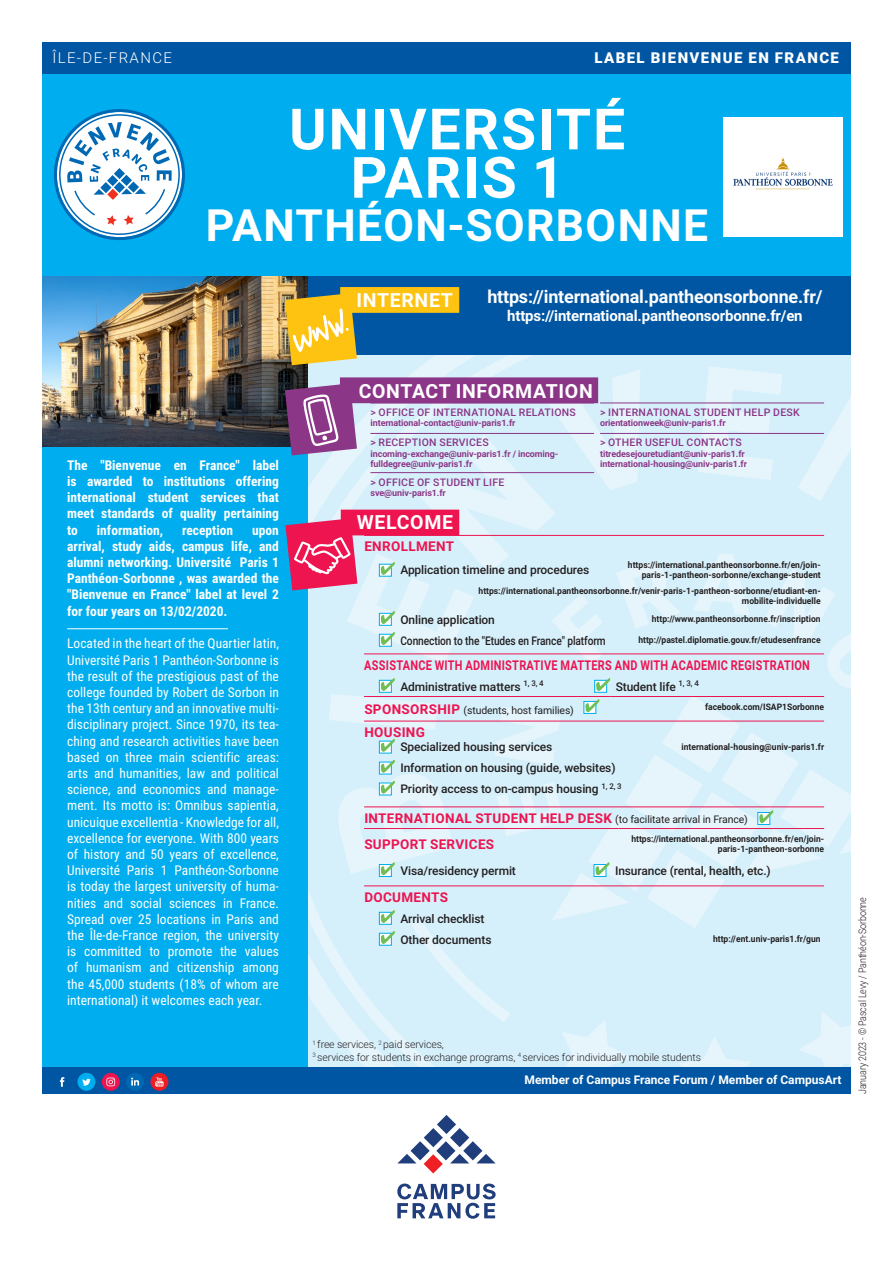
<style>
.page{position:relative;width:893px;height:1263px;background:#fff}
.page>*{position:absolute;margin:0;border:0;box-sizing:border-box;transform-origin:0 0}
.t1{font:700 57px "Roboto";letter-spacing:.035em;color:#fff}
.t2{font:700 44.4px "Roboto";letter-spacing:.03em;color:#fff}
.t3{font:700 19.5px "Roboto";letter-spacing:.035em;color:#fff}
.t4{font:700 18px "Roboto";letter-spacing:-.01em;color:#fff}
.t5{font:700 15px "Roboto";letter-spacing:-.01em;color:#fff}
.t6{font:900 15px "Roboto";letter-spacing:.095em;color:#fff}
.t7{font:300 15px "Roboto";letter-spacing:.095em;color:#fff}
.t8{font:13.5px/16.2px "Roboto Condensed";color:#fff;text-align:justify}
.t9{font:700 13.5px/16.2px "Roboto Condensed";color:#fff;text-align:justify}
.t10{font:700 13.5px "Roboto";letter-spacing:.025em;color:#ed1450;scale:.81 1}
.t11{font:700 13.5px "Roboto";letter-spacing:.025em;color:#ed1450}
.t12{font:500 12px/21px "Roboto";letter-spacing:-.01em;color:#231f20}
.t13{font:700 12px "Roboto";color:#fff}
.t14{font:500 12px "Roboto";letter-spacing:-.01em;color:#231f20;scale:.85 1}
.t15{font:500 10.5px "Roboto";letter-spacing:.025em;color:#8b3686}
.t16{font:300 10.5px/12.6px "Roboto";letter-spacing:-.01em;color:#231f20}
.t17{font:10.5px "Roboto";letter-spacing:-.01em;color:#231f20}
.t18{font:300 10.5px "Roboto";letter-spacing:-.01em;color:#231f20;scale:.85 1}
.t19{font:700 9px/10.5px "Roboto";color:#231f20;text-align:right;scale:.95 1}
.t20{font:700 9px/10.5px "Roboto";letter-spacing:-.01em;color:#8b3686}
.s1{font-weight:700;font-size:13.5px;color:#ed1450}
</style>
<div class="page">
<div style="left:42px;top:74px;width:808px;height:204px;background:#00aeef"></div>
<div style="left:42px;top:276px;width:266px;height:818px;background:#00aeef"></div>
<div style="left:42px;top:42px;width:809px;height:32px;background:#0156a3"></div>
<div style="left:42px;top:1067px;width:809px;height:27px;background:#0156a3"></div>
<div style="left:308px;top:277px;width:543px;height:78px;background:#0156a3"></div>
<svg style="left:54px;top:109px;width:131px;height:131px"></svg>
<div style="left:77px;top:1073px;width:18px;height:18px;background:#00aeef;border-radius:50%"></div>
<svg style="left:102px;top:1073px;width:18px;height:18px"></svg>
<div style="left:126px;top:1073px;width:18px;height:18px;background:#0168b3;border-radius:50%"></div>
<div style="left:150px;top:1073px;width:18px;height:18px;background:#ee1d23;border-radius:50%"></div>
<svg style="left:60px;top:1077px;width:4px;height:10px"></svg>
<svg style="left:82px;top:1079px;width:9px;height:6px"></svg>
<svg style="left:106px;top:1077px;width:9px;height:9px"></svg>
<svg style="left:131px;top:1077px;width:8px;height:8px"></svg>
<svg style="left:155px;top:1077px;width:9px;height:9px"></svg>
<svg style="left:397px;top:1115px;width:99px;height:58px"></svg>
<svg style="left:397px;top:1183px;width:98px;height:35px"></svg>
<img style="left:42px;top:277px;width:266px;height:170px">
<div style="left:723px;top:117px;width:119px;height:119px;background:#fff"></div>
<img style="left:733px;top:157px;width:100px;height:33px">
<hr style="left:67px;top:628px;width:161px;height:1px;background:#fff">
<svg style="left:285px;top:287px;width:566px;height:780px;background:#c2d9e9"></svg>
<p class="t7" style="left:53px;top:47px;width:121px">ÎLE-DE-FRANCE</p>
<p class="t6" style="left:594px;top:47px;width:246px">LABEL BIENVENUE EN FRANCE</p>
<h1 class="t1" style="left:289px;top:89px;width:337px">UNIVERSITÉ</h1>
<h1 class="t1" style="left:351px;top:137px;width:215px">PARIS 1</h1>
<h2 class="t2" style="left:206px;top:194px;width:504px">PANTHÉON-SORBONNE</h2>
<h3 class="t3" style="left:357px;top:287px;width:98px">INTERNET</h3>
<h3 class="t4" style="left:487px;top:284px;width:337px">https://international.pantheonsorbonne.fr/</h3>
<p class="t5" style="left:507px;top:305px;width:297px">https://international.pantheonsorbonne.fr/en</p>
<p class="t9" style="left:67px;top:456px;width:213px">The "Bienvenue en France" label is awarded to institutions offering international student services that meet standards of quality pertaining to</p>
<p class="t9" style="left:97px;top:521px;width:68px">information,</p>
<p class="t9" style="left:182px;top:521px;width:53px">reception</p>
<p class="t9" style="left:67px;top:521px;width:213px;text-indent:185px">upon arrival, study aids, campus life, and alumni networking. Université Paris 1<br>Panthéon-Sorbonne , was awarded the "Bienvenue en France" label at level 2 for four years on 13/02/2020.</p>
<p class="t8" style="left:67px;top:635px;width:213px">Located in the heart of the Quartier latin, Université Paris 1 Panthéon-Sorbonne is the result of the prestigious past of the college founded by Robert de Sorbon in the 13th century and an innovative multi&shy;disciplinary project. Since 1970, its tea&shy;ching and research activities have been based on three main scientific areas: arts and humanities, law and political science, and economics and manage&shy;ment. Its motto is: Omnibus sapientia, unicuique excellentia - Knowledge for all, excellence for everyone. With 800 years of history and 50 years of excellence, Université Paris 1 Panthéon-Sorbonne is today the largest university of huma&shy;nities and social sciences in France.<br>Spread over 25 locations in Paris and the Île-de-France region, the university is committed to promote the values of humanism and citizenship among the 45,000 students (18% of whom are international) it welcomes each year.</p>
<h3 class="t3" style="left:359px;top:377px;width:236px">CONTACT INFORMATION</h3>
<p class="t15" style="left:370px;top:405px;width:207px">&gt; OFFICE OF INTERNATIONAL RELATIONS</p>
<p class="t20" style="left:370px;top:418px;width:146px">international-contact@univ-paris1.fr</p>
<p class="t15" style="left:370px;top:435px;width:120px">&gt; RECEPTION SERVICES</p>
<p class="t20" style="left:370px;top:448px;width:189px">incoming-exchange@univ-paris1.fr / incoming&shy;fulldegree@univ-paris1.fr</p>
<p class="t15" style="left:370px;top:474px;width:135px">&gt; OFFICE OF STUDENT LIFE</p>
<p class="t20" style="left:370px;top:487px;width:77px">sve@univ-paris1.fr</p>
<h3 class="t3" style="left:357px;top:509px;width:98px">WELCOME</h3>
<p class="t15" style="left:600px;top:405px;width:201px">&gt; INTERNATIONAL STUDENT HELP DESK</p>
<p class="t20" style="left:600px;top:418px;width:127px">orientationweek@univ-paris1.fr</p>
<p class="t15" style="left:600px;top:435px;width:143px">&gt; OTHER USEFUL CONTACTS</p>
<p class="t20" style="left:600px;top:448px;width:148px">titredesejouretudiant@univ-paris1.fr international-housing@univ-paris1.fr</p>
<p class="t11" style="left:364px;top:537px;width:91px">ENROLLMENT</p>
<p class="t12" style="left:400px;top:559px;width:191px">Application timeline and procedures</p>
<p class="t19" style="left:628px;top:559px;width:204px">https://international.pantheonsorbonne.fr/en/join&shy;paris-1-pantheon-sorbonne/exchange-student</p>
<p class="t19" style="left:479px;top:585px;width:362px">https://international.pantheonsorbonne.fr/venir-paris-1-pantheon-sorbonne/etudiant-en&shy;mobilite-individuelle</p>
<p class="t12" style="left:400px;top:608px;width:96px">Online application</p>
<p class="t19" style="left:652px;top:613px;width:179px">http://www.pantheonsorbonne.fr/inscription</p>
<p class="t14" style="left:400px;top:632px;width:243px">Connection to the "Etudes en France" platform</p>
<p class="t19" style="left:638px;top:634px;width:193px">http://pastel.diplomatie.gouv.fr/etudesenfrance</p>
<p class="t10" style="left:364px;top:655px;width:552px">ASSISTANCE WITH ADMINISTRATIVE MATTERS AND WITH ACADEMIC REGISTRATION</p>
<p class="t12" style="left:400px;top:675px;width:145px">Administrative matters <sup>1,</sup> <sup>3,</sup> <sup>4</sup></p>
<p class="t12" style="left:616px;top:675px;width:85px">Student life <sup>1,</sup> <sup>3,</sup> <sup>4</sup></p>
<p class="t17" style="left:364px;top:703px;width:211px"><span class="s1">SPONSORSHIP</span> (students, host families)</p>
<p class="t19" style="left:705px;top:701px;width:127px">facebook.com/ISAP1Sorbonne</p>
<p class="t11" style="left:364px;top:723px;width:62px">HOUSING</p>
<p class="t12" style="left:400px;top:736px;width:153px">Specialized housing services</p>
<p class="t19" style="left:682px;top:741px;width:151px">international-housing@univ-paris1.fr</p>
<p class="t12" style="left:400px;top:757px;width:223px">Information on housing (guide, websites)<br>Priority access to on-campus housing <sup>1,</sup> <sup>2,</sup> <sup>3</sup></p>
<p class="t17" style="left:364px;top:812px;width:385px"><span class="s1">INTERNATIONAL STUDENT HELP DESK</span> (to facilitate arrival in France)</p>
<p class="t11" style="left:364px;top:835px;width:131px">SUPPORT SERVICES</p>
<p class="t19" style="left:631px;top:833px;width:204px">https://international.pantheonsorbonne.fr/en/join&shy;paris-1-pantheon-sorbonne</p>
<p class="t12" style="left:400px;top:859px;width:117px">Visa/residency permit</p>
<p class="t12" style="left:615px;top:859px;width:157px">Insurance (rental, health, etc.)</p>
<p class="t11" style="left:364px;top:887px;width:85px">DOCUMENTS</p>
<p class="t12" style="left:400px;top:907px;width:93px">Arrival checklist<br>Other documents</p>
<p class="t19" style="left:713px;top:933px;width:115px">http://ent.univ-paris1.fr/gun</p>
<p class="t16" style="left:313px;top:1038px;width:390px"><sup>1</sup> free services, <sup>2</sup> paid services,<br><sup>3</sup> services for students in exchange programs, <sup>4</sup> services for individually mobile students</p>
<p class="t13" style="left:525px;top:1071px;width:318px">Member of Campus France Forum / Member of CampusArt</p>
<p class="t18" style="left:855px;top:1094px;width:233px;rotate:-90deg">January 2023 - © Pascal Levy / Panthéon-Sorbonne</p>
</div>
